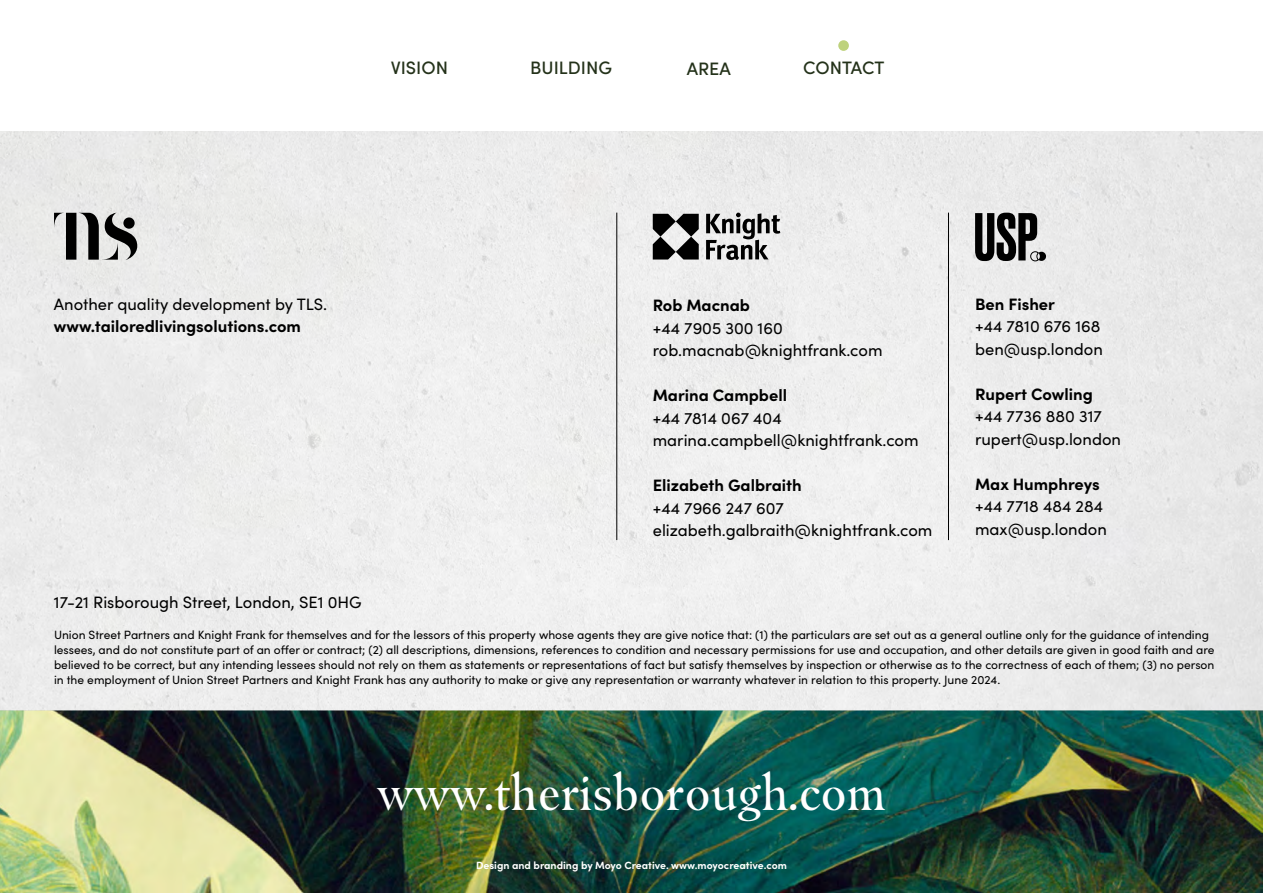
<style>
.page{position:relative;width:1263px;height:893px;background:#fff}
.page>*{position:absolute;margin:0;border:0;box-sizing:border-box;transform-origin:0 0}
.t1{font:49.5px "Masqualero";color:#fff}
.t2{font:500 18px "Sofia Pro";color:#24321a}
.t3{font:16.5px/22.5px "Sofia Pro";color:#000}
.t4{font:700 16.5px "Sofia Pro";color:#000}
.t5{font:12px/15px "Sofia Pro";color:#000}
.t6{font:700 10.5px "Sofia Pro";color:#fff}
</style>
<div class="page">
<img style="left:0;top:711px;width:1263px;height:182px">
<div style="left:0;top:132px;width:1263px;height:579px;background:#edecec"></div>
<svg style="left:653px;top:214px;width:46px;height:46px"></svg>
<svg style="left:706px;top:213px;width:74px;height:47px"></svg>
<svg style="left:54px;top:213px;width:83px;height:47px"></svg>
<div style="left:123px;top:217px;width:12px;height:12px;background:#000;border-radius:50%"></div>
<hr style="left:948px;top:213px;width:1px;height:327px;background:#000">
<hr style="left:616px;top:213px;width:1px;height:327px;background:#000">
<svg style="left:975px;top:213px;width:71px;height:48px"></svg>
<div style="left:838px;top:40px;width:11px;height:11px;background:#bed27d;border-radius:50%"></div>
<h2 class="t2" style="left:391px;top:54px;width:59px">VISION</h2>
<h2 class="t2" style="left:530px;top:54px;width:83px">BUILDING</h2>
<h2 class="t2" style="left:687px;top:55px;width:46px">AREA</h2>
<h2 class="t2" style="left:803px;top:54px;width:83px">CONTACT</h2>
<h3 class="t3" style="left:54px;top:292px;width:275px">Another quality development by TLS.</h3>
<h3 class="t4" style="left:54px;top:314px;width:249px">www.tailoredlivingsolutions.com</h3>
<h3 class="t3" style="left:54px;top:590px;width:309px">17-21 Risborough Street, London, SE1 0HG</h3>
<h3 class="t4" style="left:653px;top:292px;width:99px">Rob Macnab</h3>
<h3 class="t3" style="left:653px;top:316px;width:231px">+44 7905 300 160 rob.macnab@knightfrank.com</h3>
<h3 class="t4" style="left:653px;top:383px;width:136px">Marina Campbell</h3>
<h3 class="t3" style="left:653px;top:406px;width:267px">+44 7814 067 404 marina.campbell@knightfrank.com</h3>
<h3 class="t4" style="left:653px;top:473px;width:150px">Elizabeth Galbraith</h3>
<h3 class="t3" style="left:653px;top:496px;width:281px">+44 7966 247 607 elizabeth.galbraith@knightfrank.com</h3>
<h3 class="t4" style="left:975px;top:291px;width:81px">Ben Fisher</h3>
<h3 class="t3" style="left:975px;top:314px;width:129px">+44 7810 676 168 ben@usp.london</h3>
<h3 class="t4" style="left:975px;top:381px;width:119px">Rupert Cowling</h3>
<h3 class="t3" style="left:975px;top:404px;width:147px">+44 7736 880 317 rupert@usp.london</h3>
<h3 class="t4" style="left:975px;top:471px;width:126px">Max Humphreys</h3>
<h3 class="t3" style="left:975px;top:494px;width:133px">+44 7718 484 284 max@usp.london</h3>
<p class="t5" style="left:54px;top:627px;width:1162px">Union Street Partners and Knight Frank for themselves and for the lessors of this property whose agents they are give notice that: (1) the particulars are set out as a general outline only for the guidance of intending lessees, and do not constitute part of an offer or contract; (2) all descriptions, dimensions, references to condition and necessary permissions for use and occupation, and other details are given in good faith and are believed to be correct, but any intending lessees should not rely on them as statements or representations of fact but satisfy themselves by inspection or otherwise as to the correctness of each of them; (3) no person in the employment of Union Street Partners and Knight Frank has any authority to make or give any representation or warranty whatever in relation to this property. June 2024.</p>
<h1 class="t1" style="left:377px;top:762px;width:510px">www.therisborough.com</h1>
<p class="t6" style="left:476px;top:857px;width:312px">Design and branding by Moyo Creative. www.moyocreative.com</p>
</div>
